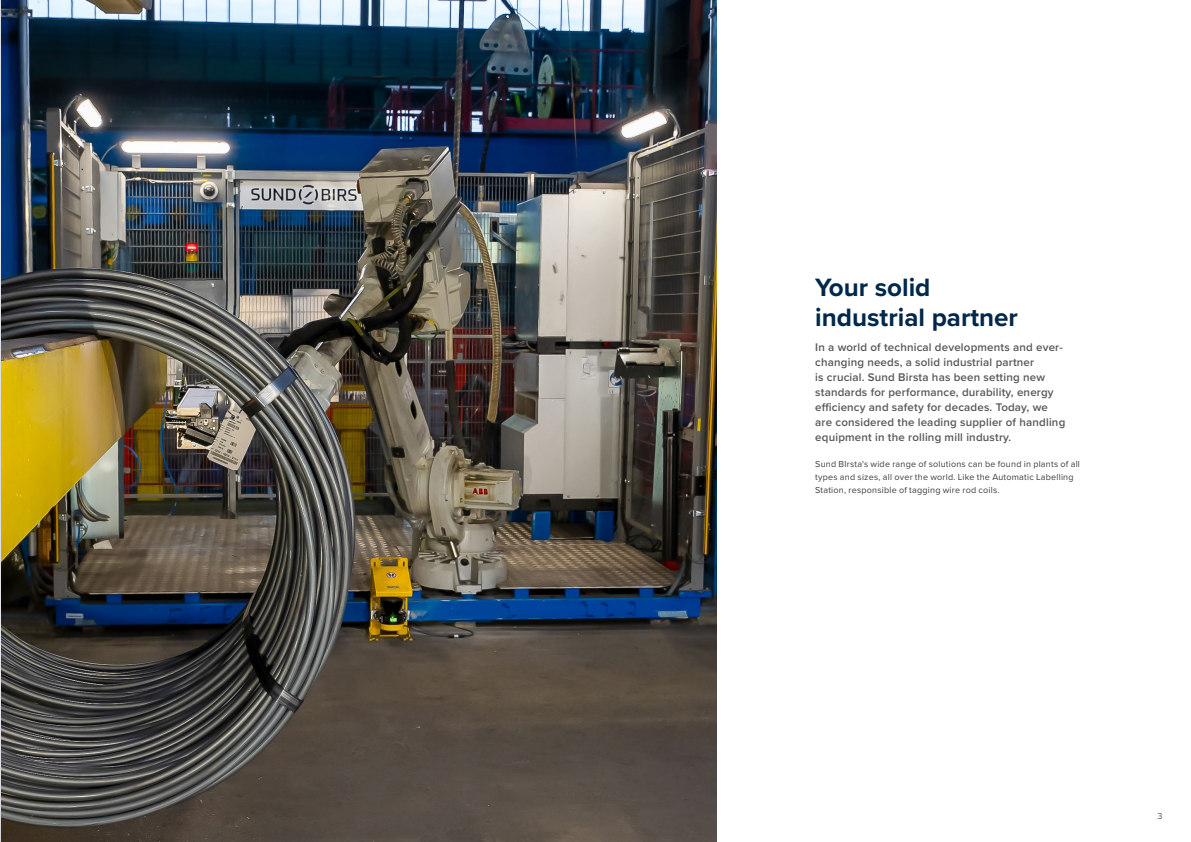
<style>
.page{position:relative;width:1191px;height:842px;background:#fff}
.page>*{position:absolute;margin:0;border:0;box-sizing:border-box;transform-origin:0 0}
.t1{font:700 26px/30px "Proxima Nova";color:#00284a}
.t2{font:600 11.5px/15px "Proxima Nova";letter-spacing:.015em;color:#58585a}
.t3{font:9px/13px "Proxima Nova";letter-spacing:.025em;color:#3e3d40}
.t4{font:9px "Proxima Nova";color:#58585a}
</style>
<div class="page">
<img style="left:1px;top:0;width:715px;height:842px">
<h1 class="t1" style="left:815px;top:272px;width:204px">Your solid industrial partner</h1>
<p class="t2" style="left:815px;top:340px;width:251px">In a world of technical developments and ever&shy;changing needs, a solid industrial partner<br>is crucial. Sund Birsta has been setting new standards for performance, durability, energy efficiency and safety for decades. Today, we are considered the leading supplier of handling equipment in the rolling mill industry.</p>
<p class="t3" style="left:815px;top:457px;width:266px">Sund BIrsta's wide range of solutions can be found in plants of all types and sizes, all over the world. Like the Automatic Labelling<br>Station, responsible of tagging wire rod coils.</p>
<p class="t4" style="left:28px;top:809px;width:7px">2</p>
<p class="t4" style="left:1157px;top:809px;width:7px">3</p>
</div>
